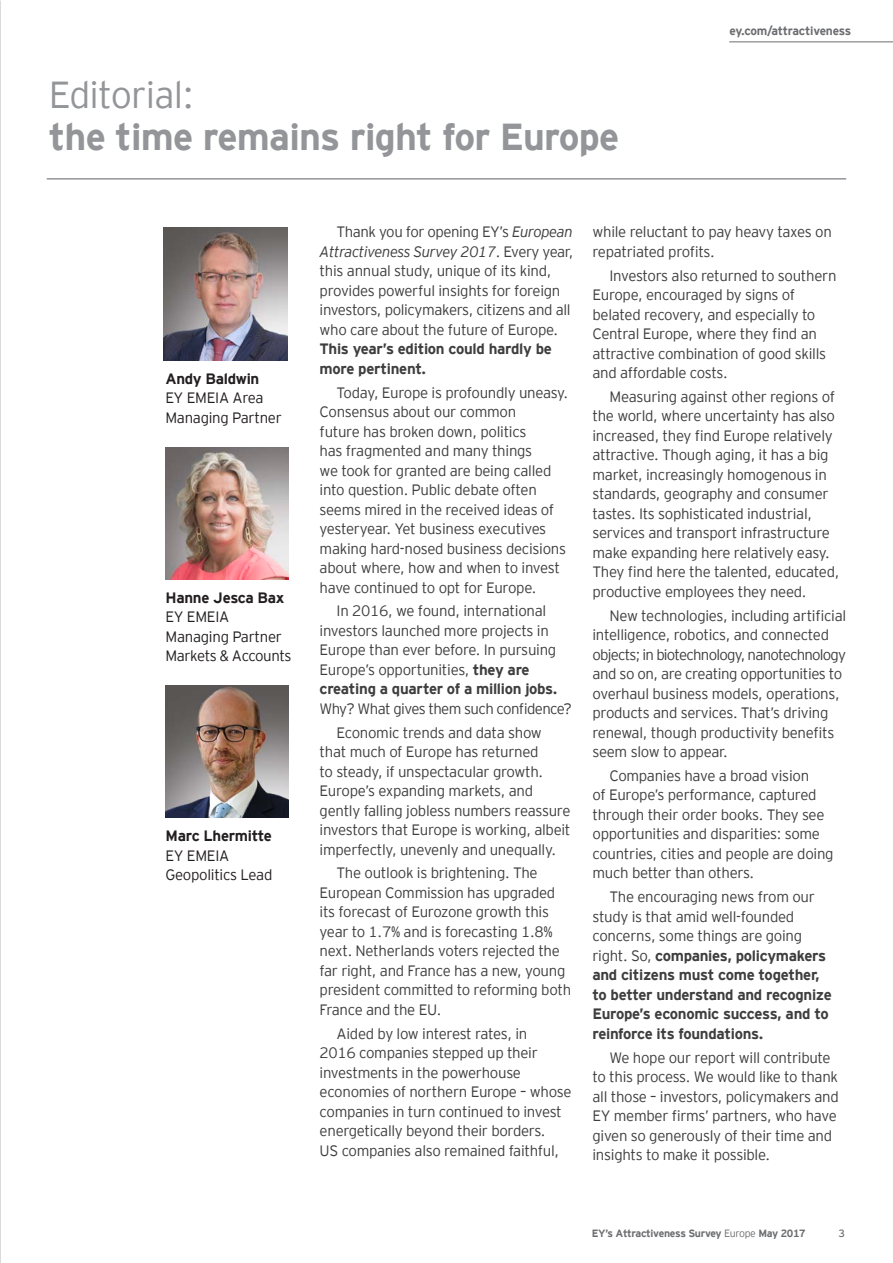
<style>
.page{position:relative;width:893px;height:1263px;background:#fff}
.page>*{position:absolute;margin:0;border:0;box-sizing:border-box;transform-origin:0 0}
.Chapter_Main_title{font:700 37.5px/42px "EY Interstate";letter-spacing:-.02em;color:#939598}
.Body_Text_Black_Inde{font:300 15px/19.5px "EY Interstate";letter-spacing:-.02em;color:#3e3e3f}
.Body_Text_Black_Inde-2{font:700 15px/19.5px "EY Interstate";letter-spacing:-.02em;color:#3e3e3f}
.Welcome_function{font:300 15px/19.5px "EY Interstate";letter-spacing:-.02em;color:#231f20}
.Welcome_Names{font:700 15px "EY Interstate";letter-spacing:-.02em;color:#231f20}
.Header_small_right{font:700 12px "EY Interstate";letter-spacing:-.02em;color:#6c6d70}
.t1{font:700 10.5px "EY Interstate";letter-spacing:-.03em;color:#6c6d70}
.t2{font:10.5px "EY Interstate";color:#6c6d70}
.s1{font-weight:300}
.s2{font-style:italic}
.s3{font-weight:700}
</style>
<div class="page">
<img style="left:0;top:0;width:1px;height:1263px">
<hr style="left:47px;top:178px;width:799px;height:2px;background:#939598">
<img style="left:164px;top:228px;width:124px;height:132px">
<img style="left:165px;top:447px;width:124px;height:133px">
<img style="left:165px;top:685px;width:124px;height:133px">
<hr style="left:729px;top:41px;width:164px;height:1px;background:#6c6d70">
<p class="Chapter_Main_title" style="left:49px;top:71px;width:572px"><span class="s1">Editorial:<br></span>the time remains right for Europe</p>
<p class="Header_small_right" style="left:729px;top:22px;width:123px">ey.com/attractiveness</p>
<p class="Welcome_Names" style="left:165px;top:367px;width:95px">Andy Baldwin</p>
<p class="Welcome_function" style="left:165px;top:387px;width:118px">EY EMEIA Area<br>Managing Partner</p>
<p class="Welcome_Names" style="left:166px;top:587px;width:120px">Hanne Jesca Bax</p>
<p class="Welcome_function" style="left:166px;top:606px;width:118px">EY EMEIA<br>Managing Partner</p>
<p class="Welcome_function" style="left:166px;top:645px;width:127px">Markets &amp; Accounts</p>
<p class="Welcome_Names" style="left:166px;top:825px;width:108px">Marc Lhermitte</p>
<p class="Welcome_function" style="left:166px;top:845px;width:108px">EY EMEIA<br>Geopolitics Lead</p>
<p class="Body_Text_Black_Inde" style="left:320px;top:221px;width:255px;text-indent:17px">Thank you for opening EY’s <span class="s2">European Attractiveness Survey 2017</span>. Every year, this annual study, unique of its kind, provides powerful insights for foreign investors, policymakers, citizens and all who care about the future of Europe.<br><span class="s3">This year’s edition could hardly be more pertinent.</span></p>
<p class="Body_Text_Black_Inde" style="left:320px;top:382px;width:250px;text-indent:17px">Today, Europe is profoundly uneasy.<br>Consensus about our common<br>future has broken down, politics<br>has fragmented and many things<br>we took for granted are being called into question. Public debate often seems mired in the received ideas of yesteryear. Yet business executives making hard-nosed business decisions about where, how and when to invest have continued to opt for Europe.</p>
<p class="Body_Text_Black_Inde" style="left:320px;top:600px;width:254px;text-indent:17px">In 2016, we found, international investors launched more projects in Europe than ever before. In pursuing Europe’s opportunities, <span class="s3">they are creating a quarter of a million jobs.<br></span>Why? What gives them such confidence?</p>
<p class="Body_Text_Black_Inde" style="left:320px;top:722px;width:252px;text-indent:17px">Economic trends and data show that much of Europe has returned<br>to steady, if unspectacular growth.<br>Europe’s expanding markets, and gently falling jobless numbers reassure investors that Europe is working, albeit imperfectly, unevenly and unequally.</p>
<p class="Body_Text_Black_Inde" style="left:320px;top:862px;width:253px;text-indent:17px">The outlook is brightening. The European Commission has upgraded its forecast of Eurozone growth this year to 1.7% and is forecasting 1.8% next. Netherlands voters rejected the far right, and France has a new, young president committed to reforming both France and the EU.</p>
<p class="Body_Text_Black_Inde" style="left:320px;top:1023px;width:253px;text-indent:17px">Aided by low interest rates, in<br>2016 companies stepped up their investments in the powerhouse economies of northern Europe – whose companies in turn continued to invest energetically beyond their borders.<br>US companies also remained faithful,</p>
<p class="Body_Text_Black_Inde" style="left:592px;top:221px;width:241px">while reluctant to pay heavy taxes on repatriated profits.</p>
<p class="Body_Text_Black_Inde" style="left:592px;top:265px;width:246px;text-indent:17px">Investors also returned to southern Europe, encouraged by signs of belated recovery, and especially to Central Europe, where they find an attractive combination of good skills and affordable costs.</p>
<p class="Body_Text_Black_Inde" style="left:592px;top:386px;width:248px;text-indent:17px">Measuring against other regions of the world, where uncertainty has also increased, they find Europe relatively attractive. Though aging, it has a big market, increasingly homogenous in standards, geography and consumer tastes. Its sophisticated industrial, services and transport infrastructure make expanding here relatively easy.<br>They find here the talented, educated, productive employees they need.</p>
<p class="Body_Text_Black_Inde" style="left:592px;top:605px;width:255px;text-indent:17px">New technologies, including artificial intelligence, robotics, and connected objects; in biotechnology, nanotechnology and so on, are creating opportunities to overhaul business models, operations, products and services. That’s driving renewal, though productivity benefits seem slow to appear.</p>
<p class="Body_Text_Black_Inde" style="left:592px;top:765px;width:243px;text-indent:17px">Companies have a broad vision<br>of Europe’s performance, captured through their order books. They see opportunities and disparities: some countries, cities and people are doing much better than others.</p>
<p class="Body_Text_Black_Inde-2" style="left:592px;top:886px;width:241px;text-indent:17px"><span class="s1">The encouraging news from our study is that amid well-founded concerns, some things are going right. So,</span> companies, policymakers and citizens must come together, to better understand and recognize<br>Europe’s economic success, and to reinforce its foundations.</p>
<p class="Body_Text_Black_Inde" style="left:592px;top:1046px;width:248px;text-indent:17px">We hope our report will contribute to this process. We would like to thank all those – investors, policymakers and EY member firms’ partners, who have given so generously of their time and insights to make it possible.</p>
<p class="t1" style="left:592px;top:1226px;width:215px">EY’s Attractiveness Survey <span class="s1">Europe</span> May 2017</p>
<p class="t2" style="left:839px;top:1225px;width:8px">3</p>
</div>
